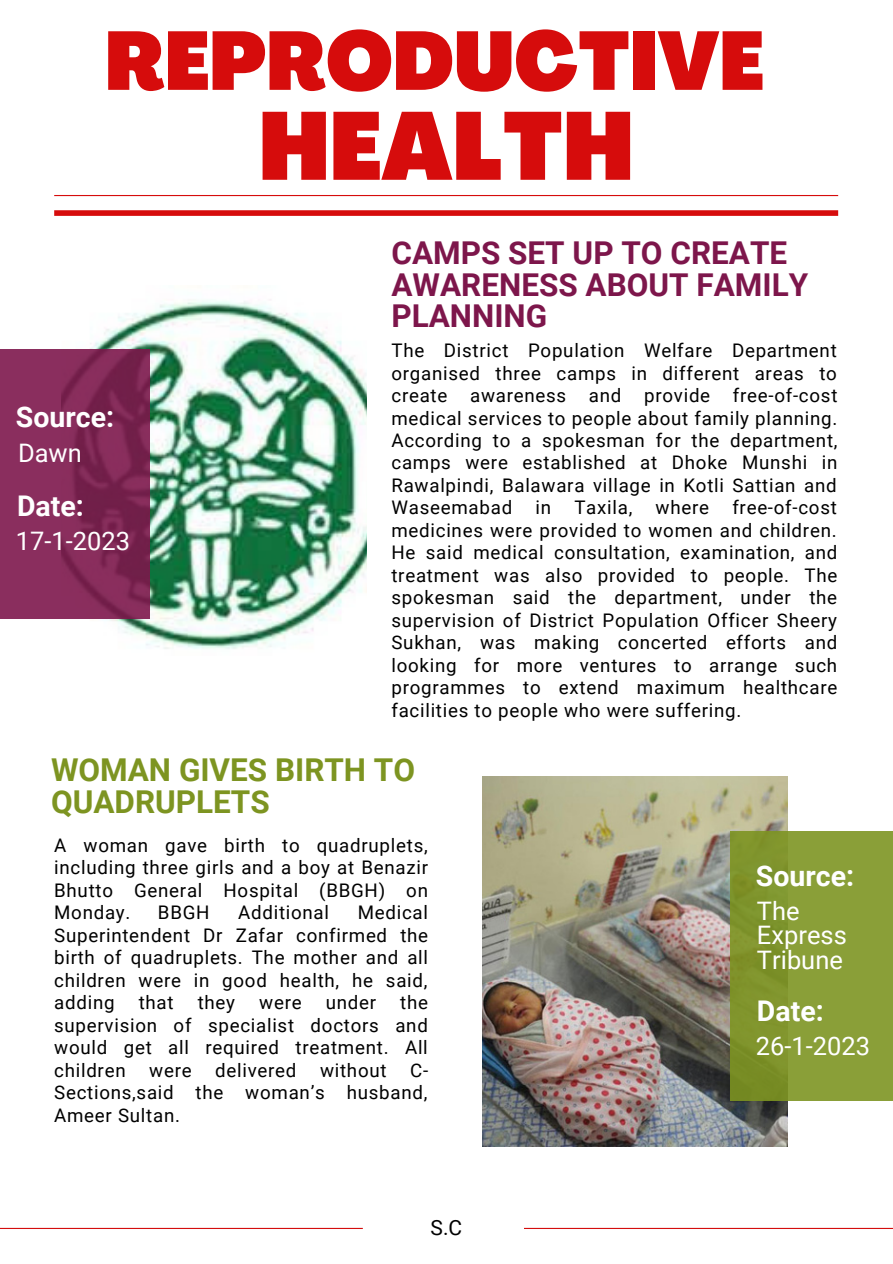
<style>
.page{position:relative;width:893px;height:1264px;background:#fff}
.page>*{position:absolute;margin:0;border:0;box-sizing:border-box;transform-origin:0 0}
.t1{font:900 condensed 94.35px "Agrandir";color:#d60c0c}
.t2{font:900 condensed 81.3px "Agrandir";color:#d60c0c}
.t3{font:700 31.5px/31.5px "Roboto";color:#7d164b}
.t4{font:700 31.5px/31.5px "Roboto";color:#7d9421}
.t5{font:700 28.5px "Roboto";color:#fff}
.t6{font:25.5px/24.8px "Roboto";color:#fff}
.t7{font:21px "Roboto";color:#000}
.t8{font:18.75px/22.5px "Roboto";letter-spacing:.04em;color:#000;text-align:justify}
</style>
<div class="page">
<hr style="left:54px;top:195px;width:784px;height:1px;background:#d60c0c">
<hr style="left:0;top:1227px;width:363px;height:1px;background:#d40d0d">
<hr style="left:524px;top:1227px;width:368px;height:1px;background:#d40d0d">
<div style="left:54px;top:210px;width:784px;height:6px;background:#d60c0c"></div>
<img style="left:90px;top:299px;width:276px;height:350px">
<svg style="left:0;top:349px;width:150px;height:270px;background:#832958"></svg>
<img style="left:482px;top:777px;width:305px;height:369px">
<div style="left:729px;top:830px;width:163px;height:270px;background:linear-gradient(to right,#7d912a,#8ea33d)"></div>
<h2 class="t2" style="left:105px;top:29px;width:660px">REPRODUCTIVE</h2>
<h1 class="t1" style="left:259px;top:109px;width:376px">HEALTH</h1>
<h3 class="t5" style="left:16px;top:401px;width:100px">Source:</h3>
<h3 class="t6" style="left:18px;top:441px;width:65px">Dawn</h3>
<h3 class="t5" style="left:17px;top:489px;width:68px">Date:</h3>
<h3 class="t6" style="left:16px;top:529px;width:116px">17-1-2023</h3>
<h3 class="t3" style="left:391px;top:237px;width:418px">CAMPS SET UP TO CREATE<br>AWARENESS ABOUT FAMILY<br>PLANNING</h3>
<p class="t8" style="left:391px;top:339px;width:447px">The District Population Welfare Department organised three camps in different areas to create awareness and provide free-of-cost medical services to people about family planning.<br>According to a spokesman for the department, camps were established at Dhoke Munshi in Rawalpindi, Balawara village in Kotli Sattian and Waseemabad in Taxila, where free-of-cost medicines were provided to women and children.<br>He said medical consultation, examination, and treatment was also provided to people. The spokesman said the department, under the supervision of District Population Officer Sheery Sukhan, was making concerted efforts and looking for more ventures to arrange such programmes to extend maximum healthcare facilities to people who were suffering.</p>
<h3 class="t4" style="left:51px;top:755px;width:365px">WOMAN GIVES BIRTH TO<br>QUADRUPLETS</h3>
<p class="t8" style="left:54px;top:834px;width:375px">A woman gave birth to quadruplets, including three girls and a boy at Benazir Bhutto General Hospital (BBGH) on Monday.</p>
<p class="t8" style="left:54px;top:901px;width:375px;text-indent:303px">Medical Superintendent Dr Zafar confirmed the birth of quadruplets. The mother and all children were in good health, he said, adding</p>
<p class="t8" style="left:158px;top:901px;width:53px">BBGH</p>
<p class="t8" style="left:238px;top:901px;width:92px">Additional</p>
<p class="t8" style="left:54px;top:991px;width:375px;text-indent:346px">the supervision of specialist doctors and would get all required treatment. All children</p>
<p class="t8" style="left:139px;top:991px;width:36px">that</p>
<p class="t8" style="left:198px;top:991px;width:39px">they</p>
<p class="t8" style="left:259px;top:991px;width:44px">were</p>
<p class="t8" style="left:326px;top:991px;width:52px">under</p>
<p class="t8" style="left:149px;top:1059px;width:44px">were</p>
<p class="t8" style="left:215px;top:1059px;width:83px">delivered</p>
<p class="t8" style="left:320px;top:1059px;width:68px">without</p>
<p class="t8" style="left:54px;top:1059px;width:375px;text-indent:356px">C-Sections,said the woman’s husband, Ameer Sultan.</p>
<p class="t7" style="left:430px;top:1215px;width:33px">S.C</p>
<h3 class="t5" style="left:755px;top:860px;width:100px">Source:</h3>
<h3 class="t6" style="left:757px;top:898px;width:91px">The<br>Express<br>Tribune</h3>
<h3 class="t5" style="left:757px;top:994px;width:68px">Date:</h3>
<h3 class="t6" style="left:755px;top:1034px;width:116px">26-1-2023</h3>
</div>
